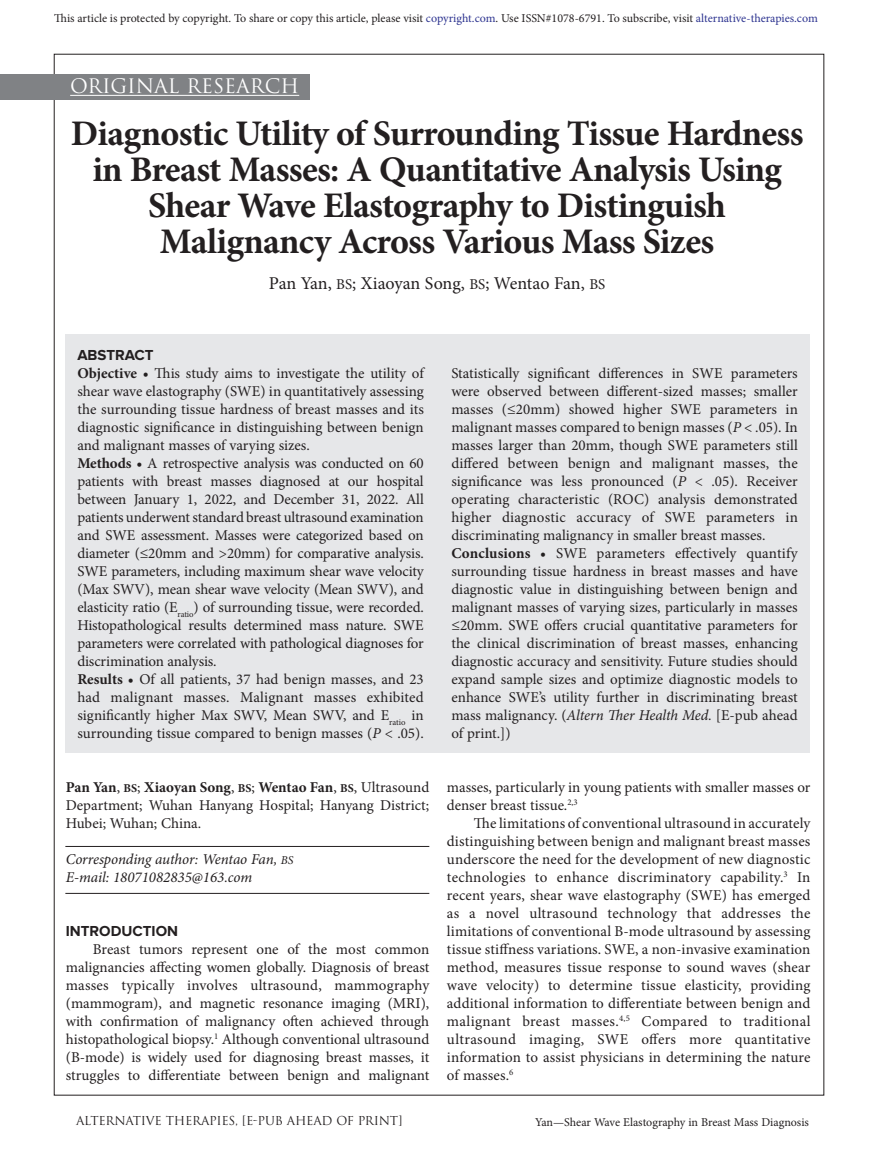
<style>
.page{position:relative;width:878px;height:1175px;background:#fff}
.page>*{position:absolute;margin:0;border:0;box-sizing:border-box;transform-origin:0 0}
.Normal_No_Indent{font:700 36px/36px "Minion Pro";letter-spacing:-.02em;color:#231f20;text-align:center}
.TOC_Section_Titles{font:19.5px "Trajan Pro";color:#fff}
.Normal_No_Indent-2{font:18px "Minion Pro";letter-spacing:-.01em;color:#231f20}
.t1{font:15px/18px "Minion Pro";color:#231f20;text-align:justify}
.t2{font:italic 15px "Minion Pro";letter-spacing:-.005em;color:#231f20}
.Abstract{font:700 15px "Proxima Nova";color:#231f20}
.Article_Footer_Title{font:12px "Minion Pro";letter-spacing:-.005em;color:#231f20}
.Issue___Volume{font:12px "Trajan Pro";letter-spacing:-.02em;color:#231f20}
.s1{color:#2d3490}
.s2{font-size:15px}
.s3{font-weight:700}
.s4{font-style:italic}
.s5{font-weight:700;font-size:12px}
.s6{font-size:12px}
</style>
<div class="page">
<div style="left:0;top:74px;width:309px;height:25px;background:#808285"></div>
<hr style="left:70px;top:95px;width:229px;height:1px;background:#fff">
<hr style="left:65px;top:893px;width:364px;height:1px;background:#231f20">
<hr style="left:65px;top:846px;width:364px;height:1px;background:#231f20">
<div style="left:65px;top:334px;width:744px;height:419px;background:#e6e7e9"></div>
<p class="Article_Footer_Title" style="left:54px;top:10px;width:765px">This article is protected by copyright. To share or copy this article, please visit <span class="s1">copyright.com</span>. Use ISSN#1078-6791. To subscribe, visit <span class="s1">alternative-therapies.com</span></p>
<p class="TOC_Section_Titles" style="left:70px;top:74px;width:230px">ORIGINAL RESEARCH</p>
<p class="Normal_No_Indent" style="left:71px;top:115px;width:734px">Diagnostic Utility of Surrounding Tissue Hardness in Breast Masses: A Quantitative Analysis Using Shear Wave Elastography to Distinguish Malignancy Across Various Mass Sizes</p>
<p class="Normal_No_Indent-2" style="left:269px;top:271px;width:338px">Pan Yan, <span class="s2">BS</span>; Xiaoyan Song, <span class="s2">BS</span>; Wentao Fan, <span class="s2">BS</span></p>
<p class="Abstract" style="left:77px;top:346px;width:78px">ABSTRACT</p>
<p class="t1" style="left:77px;top:364px;width:348px"><span class="s3">Objective •</span> This study aims to investigate the utility of shear wave elastography (SWE) in quantitatively assessing the surrounding tissue hardness of breast masses and its diagnostic significance in distinguishing between benign and malignant masses of varying sizes.</p>
<p class="t1" style="left:77px;top:454px;width:348px"><span class="s3">Methods •</span> A retrospective analysis was conducted on 60 patients with breast masses diagnosed at our hospital between January 1, 2022, and December 31, 2022. All patients underwent standard breast ultrasound examination and SWE assessment. Masses were categorized based on diameter (≤20mm and &gt;20mm) for comparative analysis.<br>SWE parameters, including maximum shear wave velocity (Max SWV), mean shear wave velocity (Mean SWV), and elasticity ratio (E<sub>ratio</sub>) of surrounding tissue, were recorded.<br>Histopathological results determined mass nature. SWE parameters were correlated with pathological diagnoses for discrimination analysis.</p>
<p class="t1" style="left:77px;top:670px;width:348px"><span class="s3">Results •</span> Of all patients, 37 had benign masses, and 23 had malignant masses. Malignant masses exhibited significantly higher Max SWV, Mean SWV, and E<sub>ratio</sub> in surrounding tissue compared to benign masses (<span class="s4">P</span> &lt; .05).</p>
<p class="t1" style="left:66px;top:778px;width:365px"><span class="s3">Pan Yan</span>, <span class="s5">BS</span>; <span class="s3">Xiaoyan Song</span>, <span class="s5">BS</span>; <span class="s3">Wentao Fan</span>, <span class="s5">BS</span>, Ultrasound Department; Wuhan Hanyang Hospital; Hanyang District; Hubei; Wuhan; China.</p>
<p class="t2" style="left:66px;top:849px;width:229px">Corresponding author: Wentao Fan, <span class="s6">BS</span></p>
<p class="t2" style="left:66px;top:867px;width:188px">E-mail: 18071082835@163.com</p>
<p class="Abstract" style="left:66px;top:922px;width:114px">INTRODUCTION</p>
<p class="t1" style="left:66px;top:940px;width:365px;text-indent:27px">Breast tumors represent one of the most common malignancies affecting women globally. Diagnosis of breast masses typically involves ultrasound, mammography (mammogram), and magnetic resonance imaging (MRI), with confirmation of malignancy often achieved through histopathological biopsy.<sup>1</sup> Although conventional ultrasound (B-mode) is widely used for diagnosing breast masses, it struggles to differentiate between benign and malignant</p>
<p class="t1" style="left:451px;top:364px;width:348px">Statistically significant differences in SWE parameters were observed between different-sized masses; smaller masses (≤20mm) showed higher SWE parameters in malignant masses compared to benign masses (<span class="s4">P</span> &lt; .05). In masses larger than 20mm, though SWE parameters still differed between benign and malignant masses, the significance was less pronounced (<span class="s4">P</span> &lt; .05). Receiver operating characteristic (ROC) analysis demonstrated higher diagnostic accuracy of SWE parameters in discriminating malignancy in smaller breast masses.</p>
<p class="t1" style="left:451px;top:544px;width:348px"><span class="s3">Conclusions •</span> SWE parameters effectively quantify surrounding tissue hardness in breast masses and have diagnostic value in distinguishing between benign and malignant masses of varying sizes, particularly in masses ≤20mm. SWE offers crucial quantitative parameters for the clinical discrimination of breast masses, enhancing diagnostic accuracy and sensitivity. Future studies should expand sample sizes and optimize diagnostic models to enhance SWE’s utility further in discriminating breast mass malignancy. (<span class="s4">Altern Ther Health Med.</span> [E-pub ahead of print.])</p>
<p class="t1" style="left:447px;top:778px;width:365px">masses, particularly in young patients with smaller masses or denser breast tissue.<sup>2,3</sup></p>
<p class="t1" style="left:447px;top:814px;width:365px;text-indent:27px">The limitations of conventional ultrasound in accurately distinguishing between benign and malignant breast masses underscore the need for the development of new diagnostic technologies to enhance discriminatory capability.<sup>3</sup> In recent years, shear wave elastography (SWE) has emerged as a novel ultrasound technology that addresses the limitations of conventional B-mode ultrasound by assessing tissue stiffness variations. SWE, a non-invasive examination method, measures tissue response to sound waves (shear wave velocity) to determine tissue elasticity, providing additional information to differentiate between benign and malignant breast masses.<sup>4,5</sup> Compared to traditional ultrasound imaging, SWE offers more quantitative information to assist physicians in determining the nature of masses.<sup>6</sup></p>
<p class="Issue___Volume" style="left:76px;top:1113px;width:328px">ALTERNATIVE THERAPIES, [E-PUB AHEAD OF PRINT]</p>
<p class="Article_Footer_Title" style="left:535px;top:1114px;width:275px">Yan—Shear Wave Elastography in Breast Mass Diagnosis</p>
</div>
